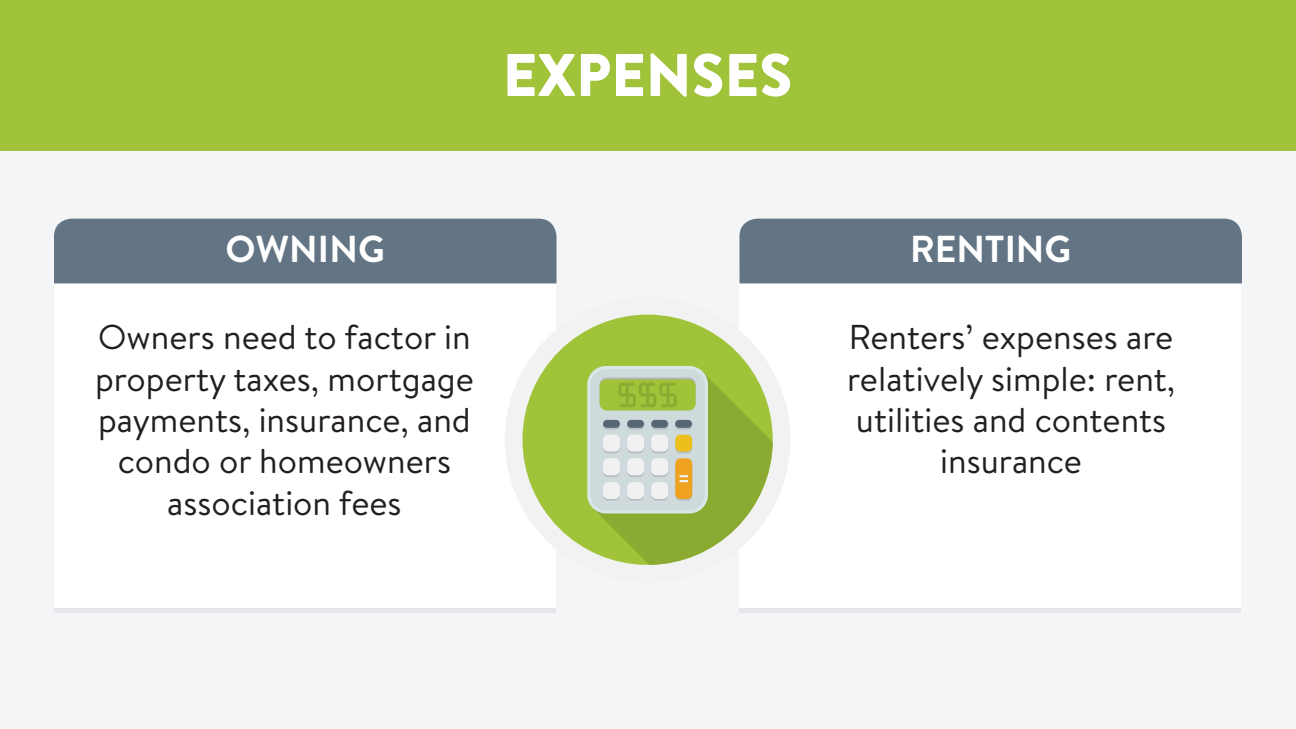
<style>
.page{position:relative;width:1296px;height:729px;background:#f4f5f6}
.page>*{position:absolute;margin:0;border:0;box-sizing:border-box;transform-origin:0 0}
.t1{font:900 60px "Brandon Text";color:#fff}
.t2{font:700 37.5px "Brandon Text";color:#fff}
.t3{font:34.5px/41.4px "Brandon Text";color:#231f20;text-align:center}
</style>
<div class="page">
<div style="left:54px;top:608px;width:502px;height:5px;background:#e5e7ea"></div>
<div style="left:54px;top:267px;width:502px;height:341px;background:#fff"></div>
<div style="left:740px;top:608px;width:501px;height:5px;background:#e5e7ea"></div>
<div style="left:740px;top:267px;width:501px;height:341px;background:#fff"></div>
<div style="left:54px;top:219px;width:502px;height:64px;background:#637584"></div>
<div style="left:740px;top:219px;width:502px;height:64px;background:#637584"></div>
<div style="left:505px;top:297px;width:285px;height:285px;background:#f2f2f2;border-radius:50%"></div>
<svg style="left:522px;top:315px;width:249px;height:234px;fill:#a1c33a"></svg>
<svg style="left:575px;top:371px;width:198px;height:194px"></svg>
<div style="left:0;top:0;width:1296px;height:150px;background:#a1c33a"></div>
<h1 class="t1" style="left:503px;top:33px;width:291px">EXPENSES</h1>
<p class="t2" style="left:225px;top:223px;width:161px">OWNING</p>
<p class="t2" style="left:910px;top:223px;width:163px">RENTING</p>
<p class="t3" style="left:95px;top:315px;width:380px">Owners need to factor in property taxes, mortgage payments, insurance, and condo or homeowners association fees</p>
<p class="t3" style="left:847px;top:315px;width:329px">Renters’ expenses are relatively simple: rent, utilities and contents insurance</p>
</div>
